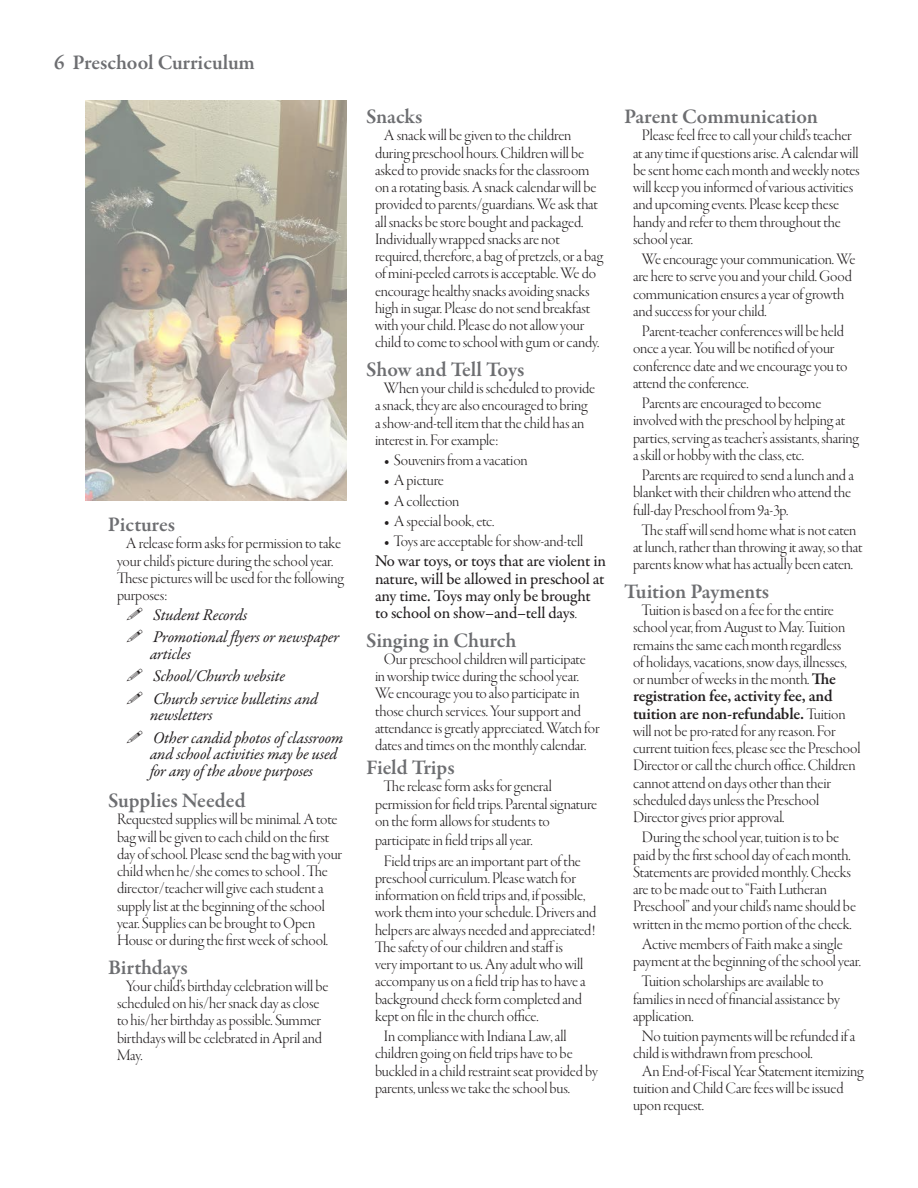
<style>
.page{position:relative;width:918px;height:1188px;background:#fff}
.page>*{position:absolute;margin:0;border:0;box-sizing:border-box;transform-origin:0 0}
.t1{font:600 21px "Garamond Premr Pro";letter-spacing:-.005em;color:#6d6e71}
.t2{font:16.5px/17.2px "Garamond Premr Pro Lt Disp";letter-spacing:-.01em;color:#231f20}
.t3{font:italic 16.5px/22.5px "Garamond Premr Pro";letter-spacing:-.015em;color:#231f20}
.t4{font:500 16.5px/17.2px "Garamond Premr Pro";letter-spacing:-.015em;color:#231f20}
.t5{font:600 16.5px/17.2px "Garamond Premr Pro";letter-spacing:-.015em;color:#231f20}
.s1{font-family:"Garamond Premr Pro Lt Disp";font-weight:400}
.s2{font-family:"Garamond Premr Pro";font-weight:600}
</style>
<div class="page">
<img style="left:86px;top:101px;width:260px;height:399px">
<p class="t1" style="left:54px;top:50px;width:203px">6 Preschool Curriculum</p>
<p class="t1" style="left:108px;top:512px;width:69px">Pictures</p>
<p class="t2" style="left:117px;top:535px;width:229px;text-indent:9px">A release form asks for permission to take your child’s picture during the school year.<br>These pictures will be used for the following purposes:</p>
<p class="t3" style="left:153px;top:604px;width:188px">Student Records<br>Promotional flyers or newspaper</p>
<p class="t3" style="left:150px;top:643px;width:170px">articles<br>School/Church website<br>Church service bulletins and</p>
<p class="t3" style="left:150px;top:705px;width:195px">newsletters<br>Other candid photos of classroom</p>
<p class="t3" style="left:150px;top:747px;width:189px;line-height:16.5px">and school activities may be used for any of the above purposes</p>
<p class="t1" style="left:108px;top:788px;width:139px">Supplies Needed</p>
<p class="t2" style="left:117px;top:811px;width:227px">Requested supplies will be minimal. A tote bag will be given to each child on the first day of school. Please send the bag with your child when he/she comes to school . The director/teacher will give each student a supply list at the beginning of the school year. Supplies can be brought to Open House or during the first week of school.</p>
<p class="t1" style="left:108px;top:954px;width:81px">Birthdays</p>
<p class="t2" style="left:117px;top:978px;width:213px;text-indent:9px">Your child’s birthday celebration will be scheduled on his/her snack day as close to his/her birthday as possible. Summer birthdays will be celebrated in April and May.</p>
<p class="t1" style="left:366px;top:104px;width:58px">Snacks</p>
<p class="t2" style="left:375px;top:127px;width:230px;text-indent:9px">A snack will be given to the children during preschool hours. Children will be asked to provide snacks for the classroom on a rotating basis. A snack calendar will be provided to parents/guardians. We ask that all snacks be store bought and packaged.<br>Individually wrapped snacks are not required, therefore, a bag of pretzels, or a bag of mini-peeled carrots is acceptable. We do encourage healthy snacks avoiding snacks high in sugar. Please do not send breakfast with your child. Please do not allow your child to come to school with gum or candy.</p>
<p class="t1" style="left:366px;top:357px;width:160px">Show and Tell Toys</p>
<p class="t2" style="left:375px;top:380px;width:222px;text-indent:9px">When your child is scheduled to provide a snack, they are also encouraged to bring a show-and-tell item that the child has an interest in. For example:</p>
<p class="t2" style="left:384px;top:452px;width:145px">• Souvenirs from a vacation</p>
<p class="t2" style="left:384px;top:472px;width:61px">• A picture</p>
<p class="t2" style="left:384px;top:493px;width:77px">• A collection</p>
<p class="t2" style="left:384px;top:513px;width:112px">• A special book, etc.</p>
<p class="t2" style="left:384px;top:533px;width:201px">• Toys are acceptable for show-and-tell</p>
<p class="t4" style="left:375px;top:553px;width:232px">No war toys, or toys that are violent in nature, will be allowed in preschool at any time. Toys may only be brought to school on show–and–tell days<span class="s1">.</span></p>
<p class="t1" style="left:366px;top:627px;width:152px">Singing in Church</p>
<p class="t2" style="left:375px;top:651px;width:226px;text-indent:9px">Our preschool children will participate in worship twice during the school year.<br>We encourage you to also participate in those church services. Your support and attendance is greatly appreciated. Watch for dates and times on the monthly calendar.</p>
<p class="t1" style="left:366px;top:755px;width:90px">Field Trips</p>
<p class="t2" style="left:375px;top:778px;width:224px;text-indent:9px">The release form asks for general permission for field trips. Parental signature on the form allows for students to</p>
<p class="t2" style="left:384px;top:831px;width:199px;line-height:20.2px;text-indent:-9px">participate in field trips all year.<br>Field trips are an important part of the</p>
<p class="t2" style="left:375px;top:870px;width:223px">preschool curriculum. Please watch for information on field trips and, if possible, work them into your schedule. Drivers and helpers are always needed and appreciated!<br>The safety of our children and staff is<br>very important to us. Any adult who will accompany us on a field trip has to have a background check form completed and kept on file in the church office.</p>
<p class="t2" style="left:375px;top:1028px;width:224px;text-indent:9px">In compliance with Indiana Law, all children going on field trips have to be buckled in a child restraint seat provided by parents, unless we take the school bus.</p>
<p class="t1" style="left:624px;top:104px;width:196px">Parent Communication</p>
<p class="t2" style="left:633px;top:127px;width:228px;text-indent:9px">Please feel free to call your child’s teacher at any time if questions arise. A calendar will be sent home each month and weekly notes will keep you informed of various activities and upcoming events. Please keep these handy and refer to them throughout the school year.</p>
<p class="t2" style="left:633px;top:251px;width:224px;text-indent:9px">We encourage your communication. We are here to serve you and your child. Good communication ensures a year of growth and success for your child.</p>
<p class="t2" style="left:633px;top:323px;width:216px;text-indent:9px">Parent-teacher conferences will be held once a year. You will be notified of your conference date and we encourage you to attend the conference.</p>
<p class="t2" style="left:633px;top:395px;width:228px;text-indent:9px">Parents are encouraged to become involved with the preschool by helping at parties, serving as teacher’s assistants, sharing a skill or hobby with the class, etc.</p>
<p class="t2" style="left:633px;top:467px;width:222px;text-indent:9px">Parents are required to send a lunch and a blanket with their children who attend the full-day Preschool from 9a-3p.</p>
<p class="t2" style="left:633px;top:522px;width:231px;text-align:center">The staff will send home what is not eaten<br>at lunch, rather than throwing it away, so that parents know what has actually been eaten.</p>
<p class="t1" style="left:624px;top:579px;width:147px">Tuition Payments</p>
<p class="t2" style="left:633px;top:602px;width:215px;text-indent:9px">Tuition is based on a fee for the entire school year, from August to May. Tuition remains the same each month regardless of holidays, vacations, snow days, illnesses, or number of weeks in the month. <span class="s2">The</span></p>
<p class="t5" style="left:633px;top:688px;width:214px">registration fee, activity fee, and tuition are non-refundable. <span class="s1">Tuition</span></p>
<p class="t2" style="left:633px;top:723px;width:229px">will not be pro-rated for any reason. For current tuition fees, please see the Preschool Director or call the church office. Children cannot attend on days other than their scheduled days unless the Preschool Director gives prior approval.</p>
<p class="t2" style="left:633px;top:829px;width:225px;text-indent:9px">During the school year, tuition is to be paid by the first school day of each month.<br>Statements are provided monthly. Checks are to be made out to “Faith Lutheran Preschool” and your child’s name should be written in the memo portion of the check.</p>
<p class="t2" style="left:633px;top:936px;width:229px;text-align:center">Active members of Faith make a single payment at the beginning of the school year.</p>
<p class="t2" style="left:633px;top:973px;width:208px;text-indent:9px">Tuition scholarships are available to families in need of financial assistance by application.</p>
<p class="t2" style="left:642px;top:1028px;width:215px">No tuition payments will be refunded if a</p>
<p class="t2" style="left:633px;top:1045px;width:181px">child is withdrawn from preschool.</p>
<p class="t2" style="left:642px;top:1062px;width:223px">An End-of-Fiscal Year Statement itemizing</p>
<p class="t2" style="left:633px;top:1080px;width:212px">tuition and Child Care fees will be issued</p>
<p class="t2" style="left:633px;top:1097px;width:73px">upon request.</p>
</div>
